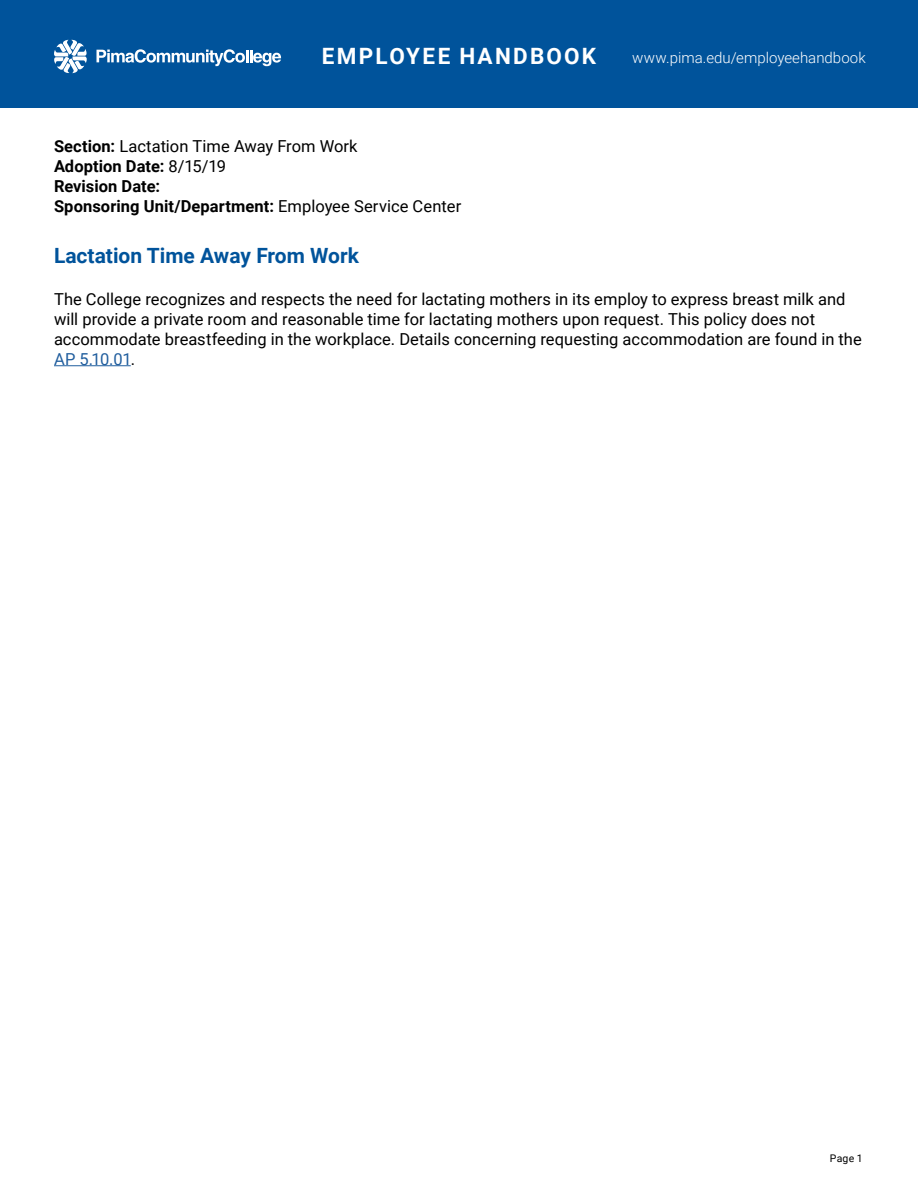
<style>
.page{position:relative;width:918px;height:1188px;background:#fff}
.page>*{position:absolute;margin:0;border:0;box-sizing:border-box;transform-origin:0 0}
.t1{font:700 22.5px "Roboto";letter-spacing:.1em;color:#fff}
.Heading_1{font:700 21px "Roboto";color:#00539b}
.Intro{font:16.5px/19.8px "Roboto";color:#000}
.Intro-2{font:700 16.5px "Roboto";letter-spacing:.005em;color:#000}
.t2{font:300 15px "Roboto";color:#fff}
.t3{font:10.5px "Roboto";color:#000}
.s1{font-weight:700}
.s2{font-weight:400}
.s3{color:#215e9e}
</style>
<div class="page">
<div style="left:0;top:0;width:918px;height:108px;background:#00539b"></div>
<svg style="left:54px;top:40px;width:33px;height:33px"></svg>
<svg style="left:97px;top:49px;width:184px;height:17px"></svg>
<hr style="left:54px;top:365px;width:77px;height:1px;background:#215e9e">
<h1 class="t1" style="left:322px;top:40px;width:276px">EMPLOYEE HANDBOOK</h1>
<p class="t2" style="left:632px;top:47px;width:235px">www.pima.edu/employeehandbook</p>
<p class="Intro" style="left:54px;top:136px;width:305px"><span class="s1">Section:</span> Lactation Time Away From Work</p>
<p class="Intro-2" style="left:54px;top:155px;width:173px">Adoption Date: <span class="s2">8/15/19</span></p>
<p class="Intro-2" style="left:54px;top:174px;width:108px">Revision Date:</p>
<p class="Intro-2" style="left:54px;top:194px;width:409px">Sponsoring Unit/Department: <span class="s2">Employee Service Center</span></p>
<p class="Heading_1" style="left:54px;top:241px;width:307px">Lactation Time Away From Work</p>
<p class="Intro" style="left:54px;top:289px;width:809px">The College recognizes and respects the need for lactating mothers in its employ to express breast milk and will provide a private room and reasonable time for lactating mothers upon request. This policy does not accommodate breastfeeding in the workplace. Details concerning requesting accommodation are found in the <span class="s3">AP 5.10.01</span>.</p>
<p class="t3" style="left:830px;top:1151px;width:34px">Page 1</p>
</div>
